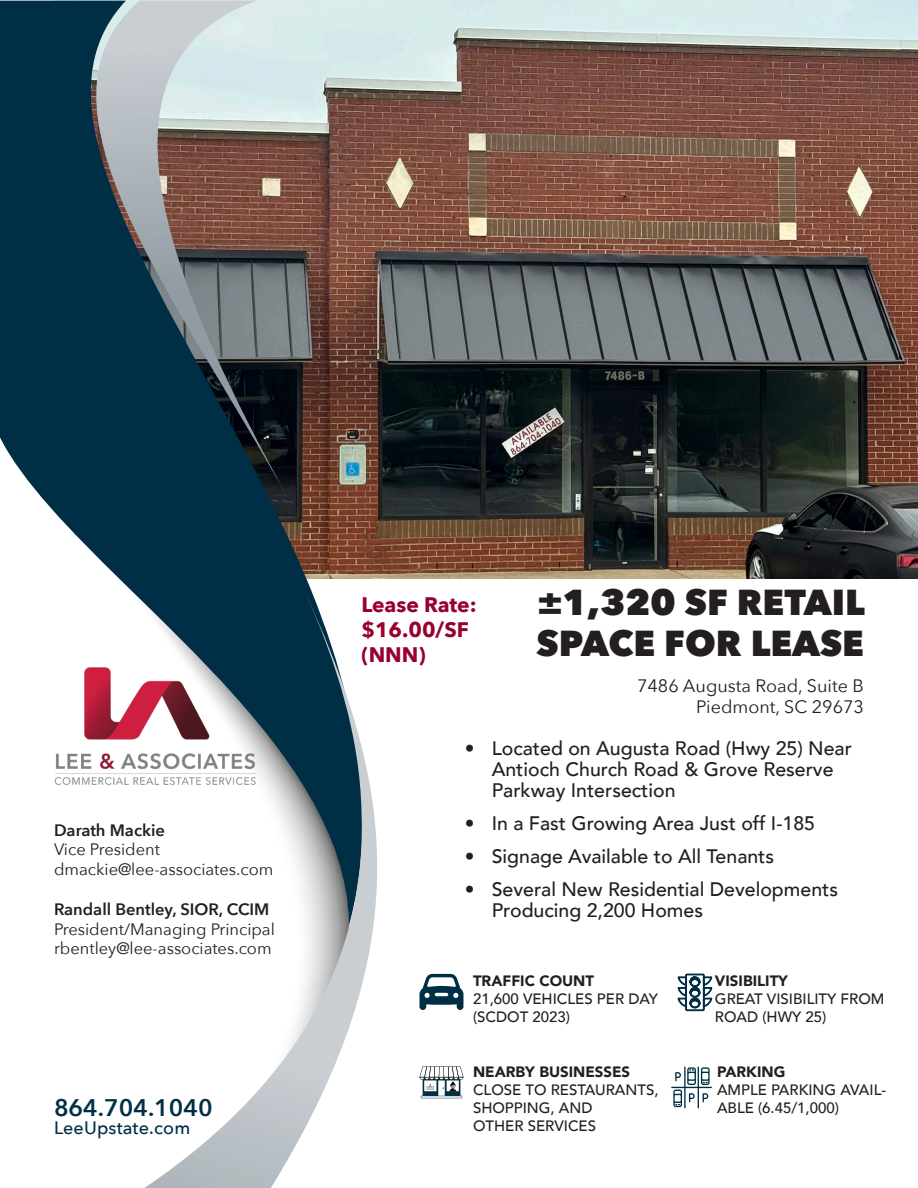
<style>
.page{position:relative;width:918px;height:1188px;background:#fff}
.page>*{position:absolute;margin:0;border:0;box-sizing:border-box;transform-origin:0 0}
.t1{font:800 36px "Avenir Next";color:#231f20}
.t2{font:600 24px "Avenir Next";color:#002f45}
.t3{font:700 21px/25.2px "Avenir Next";color:#98012d}
.t4{font:500 19.5px/21px "Avenir";color:#231f20}
.t5{font:18px "Avenir Next";color:#231f20}
.t6{font:500 18px "Avenir Next";letter-spacing:.01em;color:#002f45}
.t7{font:16.5px "Avenir Next";color:#231f20}
.t8{font:600 16.5px "Avenir Next";color:#231f20}
.t9{font:500 15px/18px "Avenir";color:#231f20}
.t10{font:900 15px "Avenir";color:#231f20}
</style>
<div class="page">
<img style="left:54px;top:0;width:864px;height:579px">
<svg style="left:0;top:1px;width:405px;height:578px;background:#6f635f"></svg>
<svg style="left:19px;top:1px;width:273px;height:437px;background:#51646e"></svg>
<img style="left:0;top:438px;width:351px;height:165px">
<svg style="left:144px;top:583px;width:279px;height:605px"></svg>
<img style="left:54px;top:649px;width:223px;height:150px">
<svg style="left:419px;top:974px;width:45px;height:36px"></svg>
<svg style="left:678px;top:974px;width:34px;height:37px"></svg>
<hr style="left:421px;top:1096px;width:41px;height:2px;background:#002f45">
<svg style="left:419px;top:1067px;width:45px;height:29px"></svg>
<svg style="left:671px;top:1067px;width:41px;height:41px"></svg>
<p class="t8" style="left:54px;top:816px;width:112px">Darath Mackie</p>
<p class="t7" style="left:54px;top:836px;width:107px">Vice President</p>
<p class="t7" style="left:54px;top:855px;width:221px">dmackie@lee-associates.com</p>
<p class="t8" style="left:54px;top:895px;width:217px">Randall Bentley, SIOR, CCIM</p>
<p class="t7" style="left:54px;top:915px;width:222px">President/Managing Principal</p>
<p class="t7" style="left:54px;top:935px;width:219px">rbentley@lee-associates.com</p>
<p class="t2" style="left:54px;top:1087px;width:160px">864.704.1040</p>
<p class="t6" style="left:54px;top:1112px;width:138px">LeeUpstate.com</p>
<p class="t3" style="left:362px;top:592px;width:117px">Lease Rate:</p>
<p class="t3" style="left:362px;top:617px;width:109px">$16.00/SF (NNN)</p>
<p class="t1" style="left:538px;top:580px;width:328px">±1,320 SF RETAIL</p>
<p class="t1" style="left:537px;top:621px;width:329px">SPACE FOR LEASE</p>
<p class="t5" style="left:637px;top:670px;width:228px">7486 Augusta Road, Suite B</p>
<p class="t5" style="left:696px;top:692px;width:169px">Piedmont, SC 29673</p>
<p class="t4" style="left:492px;top:736px;width:362px;text-indent:-27px">• Located on Augusta Road (Hwy 25) Near<br>Antioch Church Road &amp; Grove Reserve<br>Parkway Intersection</p>
<p class="t4" style="left:465px;top:811px;width:352px">• In a Fast Growing Area Just off I-185</p>
<p class="t4" style="left:465px;top:844px;width:311px">• Signage Available to All Tenants</p>
<p class="t4" style="left:492px;top:877px;width:348px;text-indent:-27px">• Several New Residential Developments<br>Producing 2,200 Homes</p>
<p class="t10" style="left:473px;top:968px;width:123px">TRAFFIC COUNT</p>
<p class="t9" style="left:473px;top:989px;width:187px">21,600 VEHICLES PER DAY (SCDOT 2023)</p>
<p class="t10" style="left:473px;top:1059px;width:159px">NEARBY BUSINESSES</p>
<p class="t9" style="left:473px;top:1080px;width:187px">CLOSE TO RESTAURANTS,<br>SHOPPING, AND</p>
<p class="t9" style="left:473px;top:1116px;width:125px">OTHER SERVICES</p>
<p class="t10" style="left:715px;top:968px;width:75px">VISIBILITY</p>
<p class="t9" style="left:715px;top:989px;width:171px">GREAT VISIBILITY FROM<br>ROAD (HWY 25)</p>
<p class="t10" style="left:717px;top:1059px;width:70px">PARKING</p>
<p class="t9" style="left:717px;top:1080px;width:171px">AMPLE PARKING AVAIL-<br>ABLE (6.45/1,000)</p>
</div>
